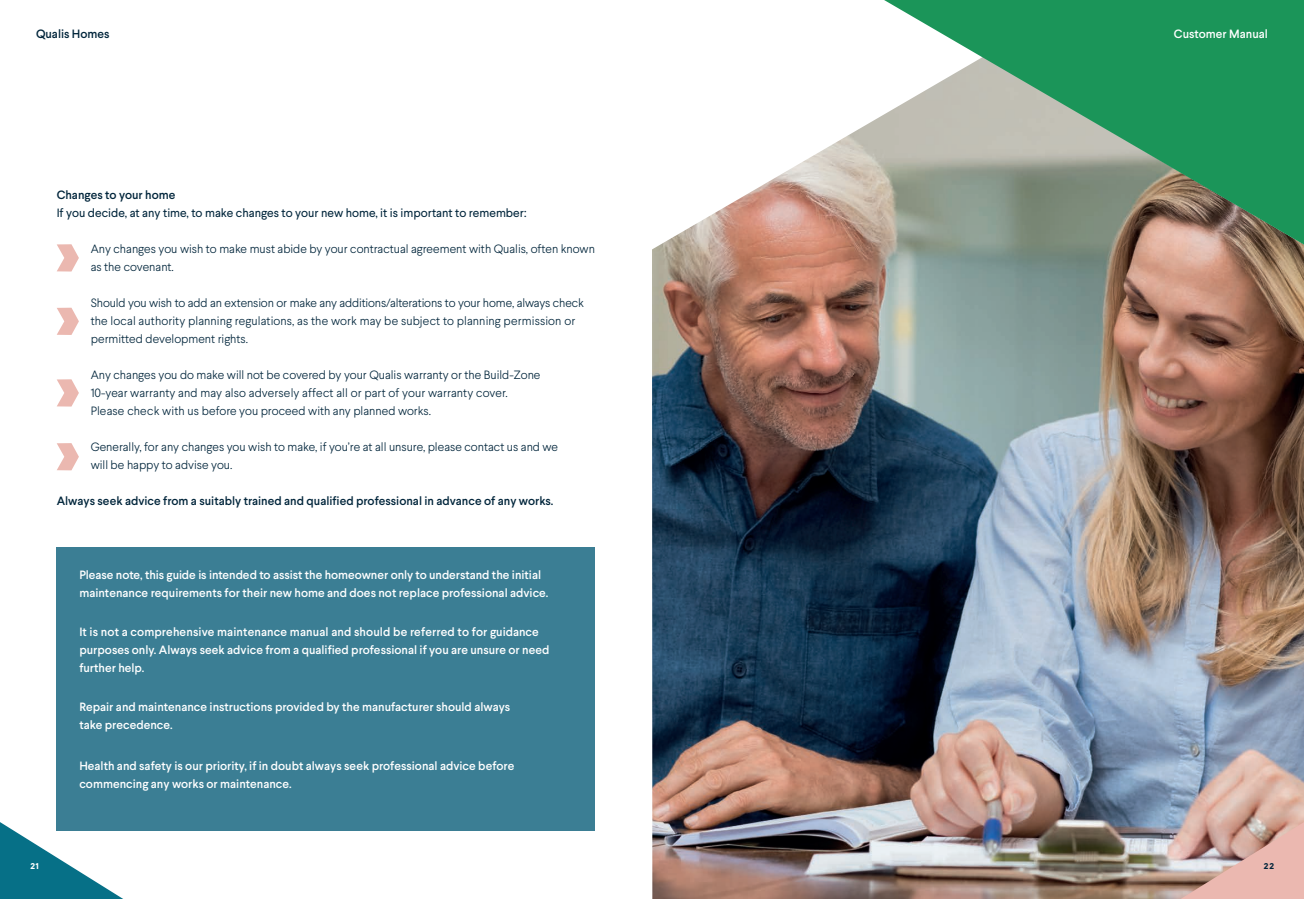
<style>
.page{position:relative;width:1304px;height:899px;background:#fff}
.page>*{position:absolute;margin:0;border:0;box-sizing:border-box;transform-origin:0 0}
.t1{font:300 12px/18px "Larsseit";color:#01253b}
.t2{font:500 12px/18px "Larsseit";color:#fff}
.t3{font:500 12px "Larsseit";color:#01253b}
.t4{font:12px "Larsseit";color:#01253b}
.t5{font:700 8px "Santral";color:#01253b}
.t6{font:700 8px "Santral";color:#fff}
</style>
<div class="page">
<div style="left:57px;top:547px;width:538px;height:283px;background:#3b7e94"></div>
<svg style="left:57px;top:244px;width:22px;height:27px"></svg>
<svg style="left:57px;top:308px;width:22px;height:27px"></svg>
<svg style="left:57px;top:379px;width:22px;height:27px"></svg>
<svg style="left:57px;top:443px;width:22px;height:27px"></svg>
<img style="left:652px;top:114px;width:652px;height:785px">
<svg style="left:884px;top:0;width:420px;height:244px;background:#639f7b"></svg>
<img style="left:1167px;top:816px;width:137px;height:83px">
<svg style="left:0;top:816px;width:137px;height:83px"></svg>
<p class="t3" style="left:36px;top:26px;width:75px">Qualis Homes</p>
<p class="t3" style="left:57px;top:187px;width:120px">Changes to your home</p>
<p class="t4" style="left:57px;top:205px;width:471px">If you decide, at any time, to make changes to your new home, it is important to remember:</p>
<p class="t1" style="left:91px;top:239px;width:506px">Any changes you wish to make must abide by your contractual agreement with Qualis, often known as the covenant.</p>
<p class="t1" style="left:91px;top:293px;width:495px">Should you wish to add an extension or make any additions/alterations to your home, always check the local authority planning regulations, as the work may be subject to planning permission or permitted development rights.</p>
<p class="t1" style="left:91px;top:365px;width:451px">Any changes you do make will not be covered by your Qualis warranty or the Build-Zone<br>10-year warranty and may also adversely affect all or part of your warranty cover.<br>Please check with us before you proceed with any planned works.</p>
<p class="t1" style="left:91px;top:437px;width:469px">Generally, for any changes you wish to make, if you’re at all unsure, please contact us and we will be happy to advise you.</p>
<p class="t3" style="left:57px;top:493px;width:498px">Always seek advice from a suitably trained and qualified professional in advance of any works.</p>
<p class="t6" style="left:30px;top:860px;width:11px">21</p>
<p class="t2" style="left:79px;top:566px;width:470px">Please note, this guide is intended to assist the homeowner only to understand the initial maintenance requirements for their new home and does not replace professional advice.</p>
<p class="t2" style="left:79px;top:622px;width:472px">It is not a comprehensive maintenance manual and should be referred to for guidance purposes only. Always seek advice from a qualified professional if you are unsure or need further help.</p>
<p class="t2" style="left:79px;top:697px;width:432px">Repair and maintenance instructions provided by the manufacturer should always take precedence.</p>
<p class="t2" style="left:79px;top:757px;width:436px">Health and safety is our priority, if in doubt always seek professional advice before commencing any works or maintenance.</p>
<p class="t2" style="left:1174px;top:25px;width:96px">Customer Manual</p>
<p class="t5" style="left:1263px;top:860px;width:12px">22</p>
</div>
